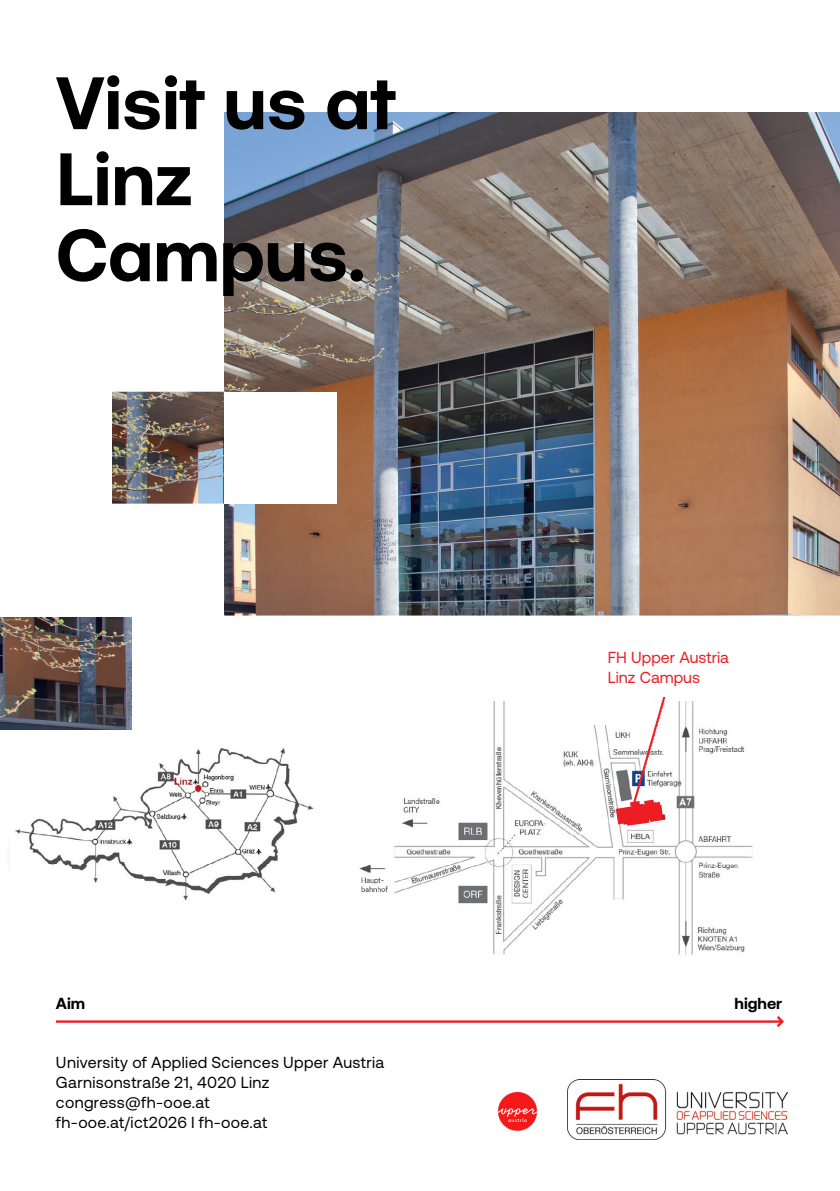
<style>
.page{position:relative;width:840px;height:1191px;background:#fff}
.page>*{position:absolute;margin:0;border:0;box-sizing:border-box;transform-origin:0 0}
.t1{font:700 74px/76px "Aeonik";color:#000}
.t2{font:16px/20px "Aeonik";letter-spacing:.02em;color:#000}
.t3{font:16px/20px "Aeonik";color:#ed1d24}
.t4{font:700 16px "Aeonik";color:#000}
</style>
<div class="page">
<img style="left:112px;top:112px;width:727px;height:503px">
<img style="left:0;top:617px;width:131px;height:112px">
<div style="left:224px;top:392px;width:112px;height:111px;background:#fff"></div>
<img style="left:567px;top:1079px;width:220px;height:60px">
<img style="left:497px;top:1091px;width:41px;height:40px">
<svg style="left:56px;top:1016px;width:727px;height:11px"></svg>
<img style="left:359px;top:702px;width:394px;height:253px">
<img style="left:15px;top:748px;width:299px;height:153px">
<svg style="left:614px;top:697px;width:53px;height:130px"></svg>
<h1 class="t1" style="left:56px;top:65px;width:341px">Visit us at<br>Linz<br>Campus.</h1>
<p class="t3" style="left:607px;top:647px;width:122px">FH Upper Austria<br>Linz Campus</p>
<p class="t4" style="left:56px;top:994px;width:31px">Aim</p>
<p class="t4" style="left:734px;top:994px;width:49px">higher</p>
<p class="t2" style="left:56px;top:1052px;width:329px">University of Applied Sciences Upper Austria<br>Garnisonstraße 21, 4020 Linz congress@fh-ooe.at<br>fh-ooe.at/ict2026 | fh-ooe.at</p>
</div>
